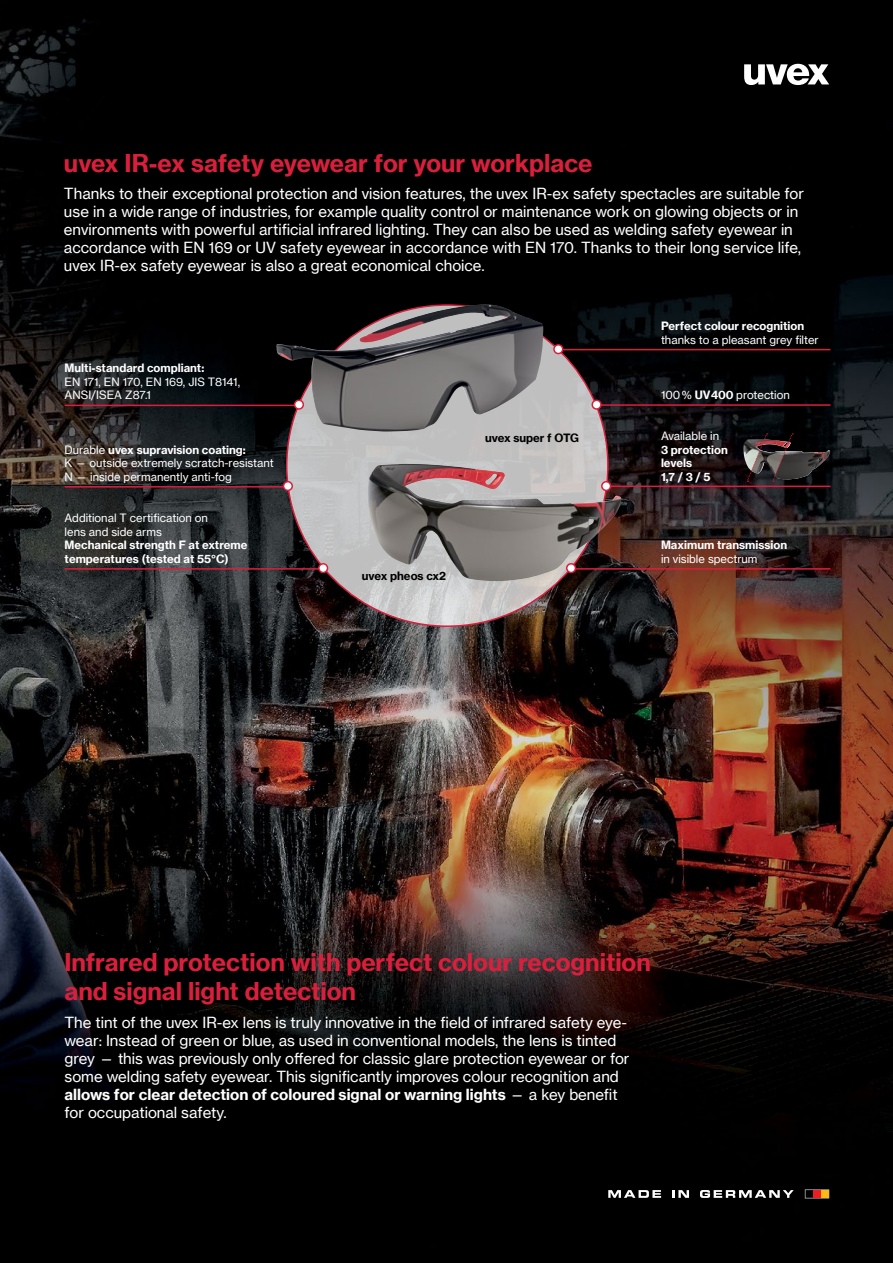
<style>
.page{position:relative;width:893px;height:1263px;background:#fff}
.page>*{position:absolute;margin:0;border:0;box-sizing:border-box;transform-origin:0 0}
.t1{font:24px/28.8px "N Haas Grotesk TX Pro 75 Bd";color:#da1f3d}
.t2{font:15px/18px "N Haas Grotesk TX Pro 55 Rg";color:#fff}
.t3{font:15px "N Haas Grotesk TX Pro 75 Bd";color:#fff}
.t4{font:11.25px/13.5px "N Haas Grotesk TX Pro 55 Rg";color:#fff}
.t5{font:11.25px/13.5px "N Haas Grotesk TX Pro 75 Bd";color:#fff}
.t6{font:11.25px "N Haas Grotesk TX Pro 75 Bd";color:#000}
.s1{font-family:"N Haas Grotesk TX Pro 55 Rg"}
.s2{font-family:"N Haas Grotesk TX Pro 75 Bd"}
</style>
<div class="page">
<img style="left:0;top:0;width:893px;height:1263px">
<hr style="left:65px;top:405px;width:234px;height:1px;background:#da1f3d">
<hr style="left:65px;top:486px;width:223px;height:2px;background:#da1f3d">
<hr style="left:65px;top:568px;width:258px;height:2px;background:#da1f3d">
<hr style="left:597px;top:404px;width:233px;height:2px;background:#da1f3d">
<hr style="left:559px;top:349px;width:271px;height:1px;background:#da1f3d">
<hr style="left:570px;top:568px;width:260px;height:2px;background:#da1f3d">
<hr style="left:608px;top:486px;width:222px;height:1px;background:#da1f3d">
<svg style="left:287px;top:305px;width:321px;height:321px;background:#c5c3c3"></svg>
<div style="left:319px;top:564px;width:9px;height:8px;background:#fff;border-radius:50%"></div>
<div style="left:318px;top:563px;width:10px;height:10px;border:2px solid #da1f3d;border-radius:50%"></div>
<div style="left:284px;top:482px;width:8px;height:8px;background:#fff;border-radius:50%"></div>
<div style="left:283px;top:481px;width:10px;height:10px;border:2px solid #da1f3d;border-radius:50%"></div>
<div style="left:592px;top:400px;width:9px;height:9px;background:#fff;border-radius:50%"></div>
<div style="left:591px;top:399px;width:11px;height:11px;border:2px solid #da1f3d;border-radius:50%"></div>
<div style="left:554px;top:345px;width:9px;height:9px;background:#fff;border-radius:50%"></div>
<div style="left:553px;top:344px;width:10px;height:10px;border:2px solid #da1f3d;border-radius:50%"></div>
<img style="left:276px;top:305px;width:267px;height:127px">
<img style="left:368px;top:464px;width:253px;height:117px">
<img style="left:743px;top:439px;width:4px;height:40px">
<img style="left:793px;top:439px;width:25px;height:3px">
<img style="left:793px;top:442px;width:37px;height:37px">
<svg style="left:747px;top:434px;width:46px;height:48px;background:#4c4041"></svg>
<svg style="left:608px;top:1190px;width:53px;height:8px"></svg>
<svg style="left:672px;top:1190px;width:17px;height:8px"></svg>
<svg style="left:700px;top:1190px;width:94px;height:8px"></svg>
<svg style="left:805px;top:1189px;width:24px;height:9px"></svg>
<div style="left:813px;top:1190px;width:8px;height:8px;background:#ed1d24"></div>
<div style="left:821px;top:1190px;width:8px;height:8px;background:#fdb913"></div>
<svg style="left:744px;top:64px;width:85px;height:21px"></svg>
<h1 class="t1" style="left:64px;top:149px;width:530px">uvex IR-ex safety eyewear for your workplace</h1>
<p class="t2" style="left:64px;top:184px;width:742px">Thanks to their exceptional protection and vision features, the uvex IR-ex safety spectacles are suitable for use in a wide range of industries, for example quality control or maintenance work on glowing objects or in environments with powerful artificial infrared lighting. They can also be used as welding safety eyewear in accordance with EN 169 or UV safety eyewear in accordance with EN 170. Thanks to their long service life, uvex IR-ex safety eyewear is also a great economical choice.</p>
<p class="t5" style="left:65px;top:361px;width:141px">Multi-standard compliant:</p>
<p class="t4" style="left:65px;top:375px;width:177px">EN 171, EN 170, EN 169, JIS T8141,<br>ANSI/ISEA Z87.1</p>
<p class="t5" style="left:65px;top:443px;width:183px"><span class="s1">Durable</span> uvex supravision coating:</p>
<p class="t4" style="left:65px;top:456px;width:211px">K — outside extremely scratch-resistant<br>N — inside permanently anti-fog</p>
<p class="t4" style="left:65px;top:511px;width:145px">Additional T certification on lens and side arms</p>
<p class="t5" style="left:65px;top:538px;width:184px">Mechanical strength F at extreme temperatures (tested at 55°C)</p>
<p class="t6" style="left:485px;top:430px;width:96px">uvex super f OTG</p>
<p class="t6" style="left:362px;top:569px;width:86px">uvex pheos cx2</p>
<p class="t5" style="left:661px;top:319px;width:145px">Perfect colour recognition</p>
<p class="t4" style="left:661px;top:333px;width:159px">thanks to a pleasant grey filter</p>
<p class="t4" style="left:661px;top:388px;width:130px">100 % <span class="s2">UV400</span> protection</p>
<p class="t4" style="left:661px;top:429px;width:60px">Available in</p>
<p class="t5" style="left:661px;top:443px;width:68px">3 protection levels<br>1,7 / 3 / 5</p>
<p class="t5" style="left:661px;top:538px;width:128px">Maximum transmission</p>
<p class="t4" style="left:661px;top:552px;width:98px">in visible spectrum</p>
<h1 class="t1" style="left:64px;top:948px;width:588px">Infrared protection with perfect colour recognition and signal light detection</h1>
<p class="t2" style="left:64px;top:1013px;width:567px">The tint of the uvex IR-ex lens is truly innovative in the field of infrared safety eye&shy;wear: Instead of green or blue, as used in conventional models, the lens is tinted grey — this was previously only offered for classic glare protection eyewear or for some welding safety eyewear. This significantly improves colour recognition and</p>
<p class="t3" style="left:64px;top:1085px;width:555px">allows for clear detection of coloured signal or warning lights <span class="s1">— a key benefit</span></p>
<p class="t2" style="left:64px;top:1103px;width:164px">for occupational safety.</p>
</div>
